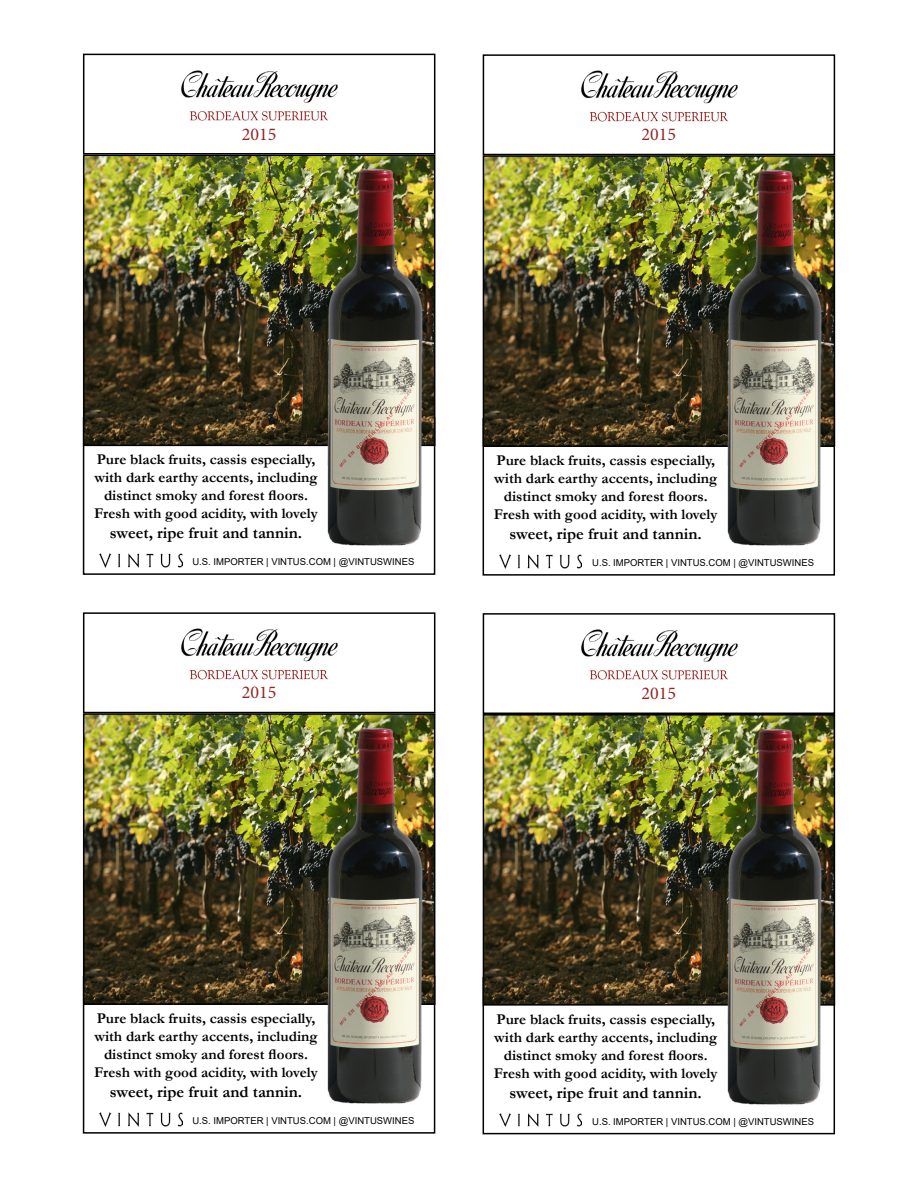
<style>
.page{position:relative;width:918px;height:1188px;background:#fff}
.page>*{position:absolute;margin:0;border:0;box-sizing:border-box;transform-origin:0 0}
.t1{font:18px "Minion Pro";color:#942521}
.t2{font:700 16.5px "Garamond";color:#000}
.t3{font:700 15px/18px "Garamond";color:#000;text-align:center}
.t4{font:9.45px "Arial";color:#000}
</style>
<div class="page">
<div style="left:83px;top:417px;width:352px;height:158px;border:2px solid #000"></div>
<div style="left:83px;top:54px;width:352px;height:101px;border:2px solid #000"></div>
<img style="left:100px;top:554px;width:82px;height:13px">
<img style="left:181px;top:70px;width:157px;height:51px">
<img style="left:86px;top:158px;width:346px;height:285px">
<div style="left:83px;top:155px;width:352px;height:291px;border:2px solid #000"></div>
<img style="left:328px;top:169px;width:94px;height:376px">
<div style="left:483px;top:418px;width:352px;height:158px;border:2px solid #000"></div>
<div style="left:483px;top:54px;width:352px;height:101px;border:2px solid #000"></div>
<img style="left:500px;top:555px;width:82px;height:13px">
<img style="left:581px;top:70px;width:157px;height:52px">
<img style="left:486px;top:158px;width:346px;height:286px">
<div style="left:483px;top:155px;width:352px;height:292px;border:2px solid #000"></div>
<img style="left:727px;top:170px;width:95px;height:376px">
<div style="left:83px;top:976px;width:352px;height:158px;border:2px solid #000"></div>
<div style="left:83px;top:612px;width:352px;height:101px;border:2px solid #000"></div>
<img style="left:100px;top:1113px;width:82px;height:13px">
<img style="left:181px;top:628px;width:157px;height:52px">
<img style="left:86px;top:716px;width:346px;height:286px">
<div style="left:83px;top:713px;width:352px;height:292px;border:2px solid #000"></div>
<img style="left:328px;top:728px;width:94px;height:376px">
<div style="left:483px;top:977px;width:352px;height:157px;border:2px solid #000"></div>
<div style="left:483px;top:613px;width:352px;height:101px;border:2px solid #000"></div>
<img style="left:500px;top:1113px;width:82px;height:14px">
<img style="left:581px;top:629px;width:157px;height:51px">
<img style="left:486px;top:717px;width:346px;height:286px">
<div style="left:483px;top:714px;width:352px;height:292px;border:2px solid #000"></div>
<img style="left:727px;top:728px;width:95px;height:377px">
<p class="t1" style="left:242px;top:122px;width:36px">2015</p>
<p class="t1" style="left:642px;top:123px;width:36px">2015</p>
<p class="t3" style="left:94px;top:451px;width:225px">Pure black fruits, cassis especially, with dark earthy accents, including distinct smoky and forest floors.<br>Fresh with good acidity, with lovely</p>
<p class="t2" style="left:110px;top:522px;width:194px">sweet, ripe fruit and tannin.</p>
<p class="t4" style="left:192px;top:555px;width:223px">U.S. IMPORTER | VINTUS.COM | @VINTUSWINES</p>
<p class="t1" style="left:242px;top:681px;width:36px">2015</p>
<p class="t3" style="left:494px;top:451px;width:225px">Pure black fruits, cassis especially, with dark earthy accents, including distinct smoky and forest floors.<br>Fresh with good acidity, with lovely</p>
<p class="t2" style="left:510px;top:522px;width:194px">sweet, ripe fruit and tannin.</p>
<p class="t4" style="left:592px;top:556px;width:223px">U.S. IMPORTER | VINTUS.COM | @VINTUSWINES</p>
<p class="t1" style="left:642px;top:681px;width:36px">2015</p>
<p class="t3" style="left:94px;top:1009px;width:225px">Pure black fruits, cassis especially, with dark earthy accents, including distinct smoky and forest floors.<br>Fresh with good acidity, with lovely</p>
<p class="t2" style="left:110px;top:1080px;width:194px">sweet, ripe fruit and tannin.</p>
<p class="t4" style="left:192px;top:1114px;width:223px">U.S. IMPORTER | VINTUS.COM | @VINTUSWINES</p>
<p class="t3" style="left:494px;top:1010px;width:225px">Pure black fruits, cassis especially, with dark earthy accents, including distinct smoky and forest floors.<br>Fresh with good acidity, with lovely</p>
<p class="t2" style="left:510px;top:1081px;width:194px">sweet, ripe fruit and tannin.</p>
<p class="t4" style="left:592px;top:1115px;width:223px">U.S. IMPORTER | VINTUS.COM | @VINTUSWINES</p>
</div>
